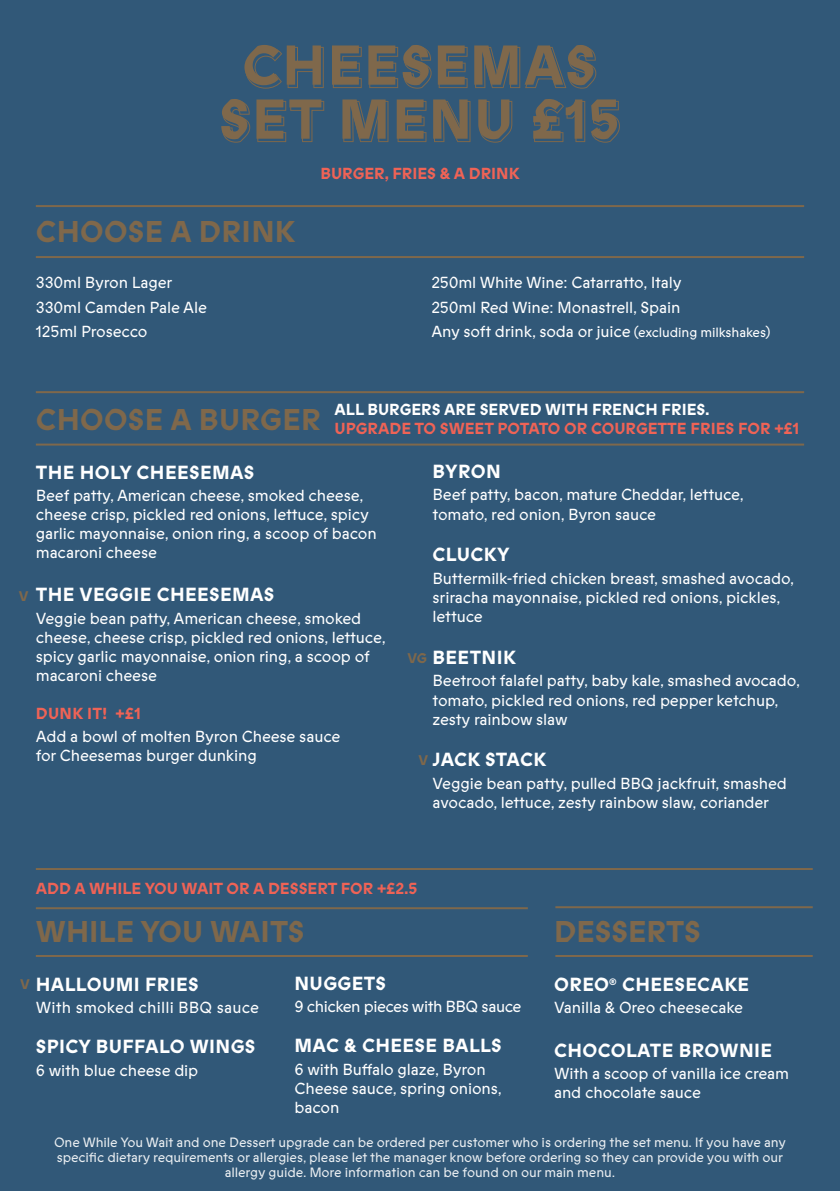
<style>
.page{position:relative;width:840px;height:1191px;background:#fff}
.page>*{position:absolute;margin:0;border:0;box-sizing:border-box;transform-origin:0 0}
.t1{font:700 56px "Prophet";letter-spacing:.035em;color:#7f684b}
.t2{font:700 30px "Prophet";letter-spacing:.01em;color:#7f684b}
.t3{font:700 30px "Prophet Trial";color:#7f684b}
.t4{font:700 19px "Prophet";letter-spacing:.02em;color:#fff}
.t5{font:700 19px "Prophet";color:#fff}
.t6{font:16px/19px "Prophet";letter-spacing:-.01em;color:#fff}
.t7{font:700 16px/19.2px "Prophet";color:#ef6356}
.t8{font:16px "Prophet";letter-spacing:-.03em;color:#fff}
.t9{font:16px "Prophet Trial";letter-spacing:.01em;color:#fff}
.t10{font:700 14px "Prophet Trial";color:#7f684b}
.t11{font:13.6px/15px "Prophet";letter-spacing:-.01em;color:#fff;text-align:center}
.s1{font-size:13.6px}
.s2{color:#fff}
.s3{font-weight:700;color:#ef6356}
.s4{font-family:"Prophet Trial"}
</style>
<div class="page">
<div style="left:0;top:0;width:839px;height:1191px;background:#315878"></div>
<hr style="left:36px;top:256px;width:767px;height:2px;background:#7f684b">
<hr style="left:36px;top:391px;width:767px;height:2px;background:#7f684b">
<hr style="left:36px;top:907px;width:491px;height:2px;background:#7f684b">
<hr style="left:36px;top:868px;width:776px;height:2px;background:#7f684b">
<hr style="left:36px;top:205px;width:767px;height:2px;background:#7f684b">
<hr style="left:36px;top:443px;width:767px;height:2px;background:#7f684b">
<svg style="left:245px;top:46px;width:79px;height:43px"></svg>
<svg style="left:222px;top:100px;width:103px;height:43px"></svg>
<svg style="left:332px;top:46px;width:288px;height:97px"></svg>
<hr style="left:36px;top:955px;width:491px;height:2px;background:#7f684b">
<hr style="left:555px;top:955px;width:257px;height:2px;background:#7f684b">
<hr style="left:555px;top:906px;width:257px;height:2px;background:#7f684b">
<p class="t1" style="left:242px;top:26px;width:355px">CHEESEMAS</p>
<p class="t1" style="left:219px;top:80px;width:402px">SET MENU £15</p>
<p class="t2" style="left:36px;top:211px;width:260px">CHOOSE A DRINK</p>
<p class="t6" style="left:36px;top:273px;width:138px">330ml Byron Lager</p>
<p class="t6" style="left:36px;top:297px;width:172px">330ml Camden Pale Ale</p>
<p class="t6" style="left:36px;top:322px;width:113px">125ml Prosecco</p>
<p class="t7" style="left:320px;top:164px;width:200px">BURGER, FRIES &amp; A DRINK</p>
<p class="t6" style="left:431px;top:273px;width:252px">250ml White Wine: Catarratto, Italy</p>
<p class="t6" style="left:431px;top:297px;width:250px">250ml Red Wine: Monastrell, Spain</p>
<p class="t6" style="left:431px;top:322px;width:340px">Any soft drink, soda or juice <span class="s1">(excluding milkshakes)</span></p>
<p class="t2" style="left:36px;top:398px;width:286px">CHOOSE A BURGER</p>
<p class="t7" style="left:334px;top:399px;width:466px"><span class="s2">ALL BURGERS ARE SERVED WITH FRENCH FRIES.<br></span>UPGRADE TO SWEET POTATO OR COURGETTE FRIES FOR +£1</p>
<p class="t4" style="left:36px;top:459px;width:220px">THE HOLY CHEESEMAS</p>
<p class="t6" style="left:36px;top:486px;width:342px">Beef patty, American cheese, smoked cheese, cheese crisp, pickled red onions, lettuce, spicy garlic mayonnaise, onion ring, a scoop of bacon macaroni cheese</p>
<p class="t4" style="left:36px;top:581px;width:240px">THE VEGGIE CHEESEMAS</p>
<p class="t6" style="left:36px;top:608px;width:351px">Veggie bean patty, American cheese, smoked cheese, cheese crisp, pickled red onions, lettuce, spicy garlic mayonnaise, onion ring, a scoop of macaroni cheese</p>
<p class="t6" style="left:36px;top:702px;width:306px;line-height:22.6px"><span class="s3">DUNK IT! +£1<br></span>Add a bowl of molten Byron Cheese sauce</p>
<p class="t6" style="left:36px;top:746px;width:222px">for Cheesemas burger dunkin<span class="s4">g</span></p>
<p class="t10" style="left:19px;top:588px;width:11px">V</p>
<p class="t4" style="left:432px;top:458px;width:70px">BYRON</p>
<p class="t6" style="left:432px;top:485px;width:313px">Beef patty, bacon, mature Cheddar, lettuce, tomato, red onion, Byron sauce</p>
<p class="t4" style="left:432px;top:541px;width:78px">CLUCKY</p>
<p class="t6" style="left:432px;top:568px;width:363px">Buttermilk-fried chicken breast, smashed avocado, sriracha mayonnaise, pickled red onions, pickles, lettuce</p>
<p class="t4" style="left:432px;top:644px;width:85px">BEETNIK</p>
<p class="t6" style="left:432px;top:671px;width:369px">Beetroot falafel patty, baby kale, smashed avocado, tomato, pickled red onions, red pepper ketchup, zesty rainbow slaw</p>
<p class="t5" style="left:432px;top:746px;width:115px">JACK STACK</p>
<p class="t6" style="left:432px;top:773px;width:355px">Veggie bean patty, pulled BBQ jackfruit, smashed avocado, lettuce, zesty rainbow slaw, coriande<span class="s4">r</span></p>
<p class="t10" style="left:407px;top:651px;width:21px">VG</p>
<p class="t10" style="left:418px;top:753px;width:11px">V</p>
<p class="t7" style="left:36px;top:879px;width:383px">ADD A WHILE YOU WAIT OR A DESSERT FOR +£2.5</p>
<p class="t3" style="left:36px;top:916px;width:270px">WHILE YOU WAITS</p>
<p class="t3" style="left:553px;top:916px;width:148px">DESSERTS</p>
<p class="t4" style="left:553px;top:970px;width:196px">OREO<sup>®</sup> CHEESECAKE</p>
<p class="t6" style="left:553px;top:998px;width:190px">Vanilla &amp; Oreo cheesecake</p>
<p class="t4" style="left:553px;top:1037px;width:219px">CHOCOLATE BROWNIE</p>
<p class="t6" style="left:553px;top:1064px;width:236px">With a scoop of vanilla ice cream and chocolate sauce</p>
<p class="t11" style="left:54px;top:1134px;width:733px">One While You Wait and one Dessert upgrade can be ordered per customer who is ordering the set menu. If you have any specific dietary requirements or allergies, please let the manager know before ordering so they can provide you with our allergy guide. More information can be found on our main menu.</p>
<p class="t4" style="left:294px;top:969px;width:93px">NUGGETS</p>
<p class="t8" style="left:294px;top:996px;width:228px">9 chicken pieces with BBQ sauce</p>
<p class="t4" style="left:294px;top:1032px;width:209px">MAC &amp; CHEESE BALLS</p>
<p class="t6" style="left:294px;top:1059px;width:209px">6 with Buffalo glaze, Byron<br>Cheese sauce, spring onions, bacon</p>
<p class="t4" style="left:36px;top:970px;width:164px">HALLOUMI FRIES</p>
<p class="t9" style="left:36px;top:999px;width:225px">With smoked chilli BBQ sauce</p>
<p class="t4" style="left:36px;top:1033px;width:221px">SPICY BUFFALO WINGS</p>
<p class="t6" style="left:36px;top:1060px;width:164px">6 with blue cheese dip</p>
<p class="t10" style="left:20px;top:977px;width:11px">V</p>
</div>
